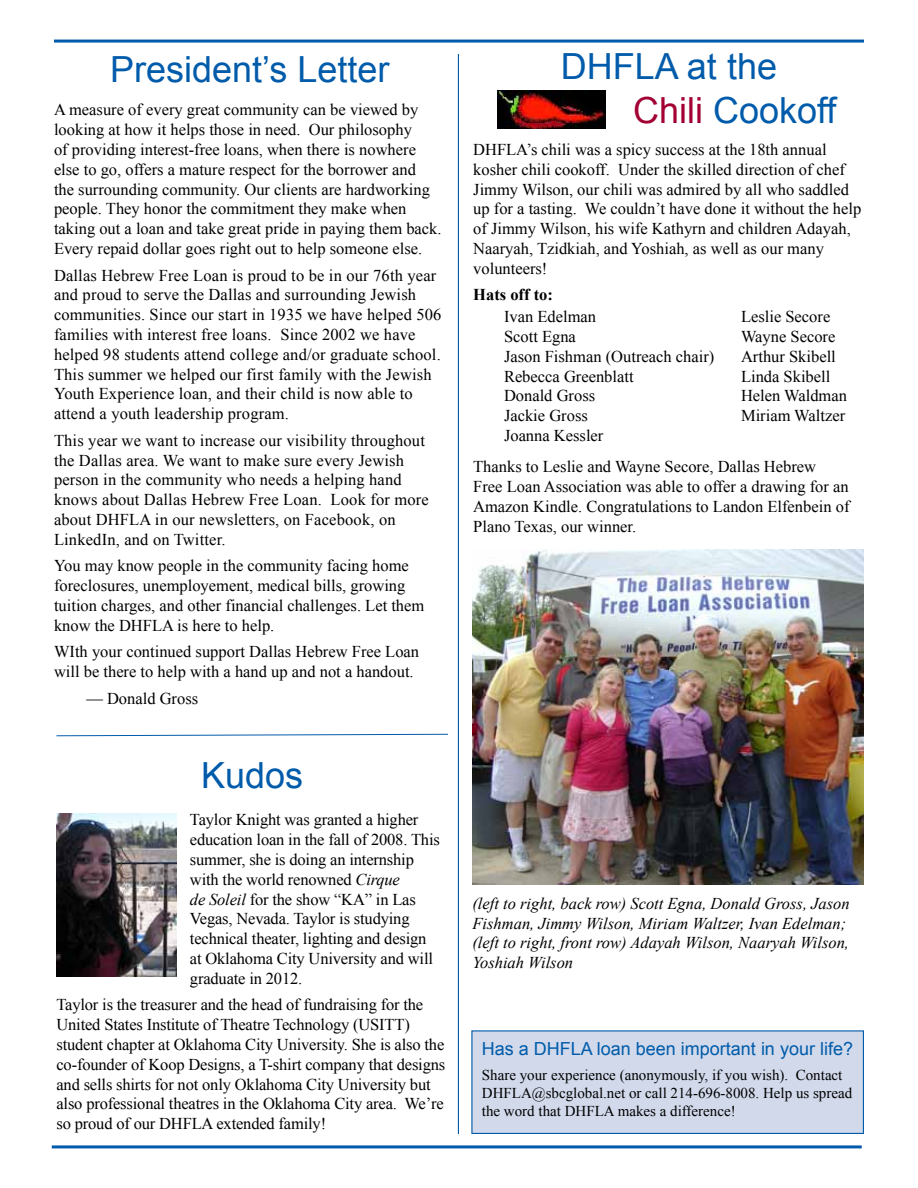
<style>
.page{position:relative;width:918px;height:1188px;background:#fff}
.page>*{position:absolute;margin:0;border:0;box-sizing:border-box;transform-origin:0 0}
.t1{font:36px/43.2px "Arial";color:#005baa}
.t2{font:18px "Arial";color:#005baa}
.t3{font:16.5px/19.8px "Times New Roman";color:#000}
.t4{font:italic 16.5px/19.8px "Times New Roman";color:#000}
.t5{font:700 16.5px "Times New Roman";color:#000}
.t6{font:15px/18px "Times New Roman";color:#000}
.s1{font-style:italic}
.s2{color:#a30134}
</style>
<div class="page">
<hr style="left:52px;top:1145px;width:810px;height:3px;background:#005baa">
<hr style="left:458px;top:54px;width:1px;height:1080px;background:#005baa">
<div style="left:471px;top:1030px;width:393px;height:104px;background:#d1d9eb;border:1px solid #005baa"></div>
<img style="left:472px;top:549px;width:392px;height:336px">
<img style="left:56px;top:814px;width:120px;height:163px">
<hr style="left:54px;top:40px;width:810px;height:3px;background:#005baa">
<img style="left:497px;top:91px;width:108px;height:37px">
<svg style="left:56px;top:734px;width:392px;height:3px"></svg>
<h1 class="t1" style="left:110px;top:48px;width:281px">President’s Letter</h1>
<p class="t3" style="left:54px;top:100px;width:389px">A measure of every great community can be viewed by looking at how it helps those in need. Our philosophy<br>of providing interest-free loans, when there is nowhere else to go, offers a mature respect for the borrower and<br>the surrounding community. Our clients are hardworking people. They honor the commitment they make when taking out a loan and take great pride in paying them back.<br>Every repaid dollar goes right out to help someone else.</p>
<p class="t3" style="left:54px;top:265px;width:389px">Dallas Hebrew Free Loan is proud to be in our 76th year and proud to serve the Dallas and surrounding Jewish communities. Since our start in 1935 we have helped 506 families with interest free loans. Since 2002 we have helped 98 students attend college and/or graduate school.<br>This summer we helped our first family with the Jewish Youth Experience loan, and their child is now able to attend a youth leadership program.</p>
<p class="t3" style="left:54px;top:430px;width:376px">This year we want to increase our visibility throughout the Dallas area. We want to make sure every Jewish person in the community who needs a helping hand knows about Dallas Hebrew Free Loan. Look for more about DHFLA in our newsletters, on Facebook, on LinkedIn, and on Twitter.</p>
<p class="t3" style="left:54px;top:556px;width:372px">You may know people in the community facing home foreclosures, unemployement, medical bills, growing tuition charges, and other financial challenges. Let them know the DHFLA is here to help.</p>
<p class="t3" style="left:54px;top:642px;width:367px">WIth your continued support Dallas Hebrew Free Loan will be there to help with a hand up and not a handout.</p>
<p class="t3" style="left:86px;top:688px;width:113px">— Donald Gross</p>
<h1 class="t1" style="left:201px;top:754px;width:104px">Kudos</h1>
<p class="t3" style="left:190px;top:810px;width:251px">Taylor Knight was granted a higher education loan in the fall of 2008. This summer, she is doing an internship with the world renowned <span class="s1">Cirque<br>de Soleil</span> for the show “KA” in Las Vegas, Nevada. Taylor is studying technical theater, lighting and design at Oklahoma City University and will graduate in 2012.</p>
<p class="t3" style="left:56px;top:995px;width:390px">Taylor is the treasurer and the head of fundraising for the United States Institute of Theatre Technology (USITT) student chapter at Oklahoma City University. She is also the co-founder of Koop Designs, a T-shirt company that designs and sells shirts for not only Oklahoma City University but also professional theatres in the Oklahoma City area. We’re so proud of our DHFLA extended family!</p>
<h1 class="t1" style="left:633px;top:46px;width:205px;text-indent:-72px">DHFLA at the<br><span class="s2">Chili</span> Cookoff</h1>
<p class="t3" style="left:473px;top:139px;width:390px">DHFLA’s chili was a spicy success at the 18th annual kosher chili cookoff. Under the skilled direction of chef Jimmy Wilson, our chili was admired by all who saddled up for a tasting. We couldn’t have done it without the help of Jimmy Wilson, his wife Kathyrn and children Adayah, Naaryah, Tzidkiah, and Yoshiah, as well as our many volunteers!</p>
<p class="t5" style="left:473px;top:283px;width:81px">Hats off to:</p>
<p class="t3" style="left:504px;top:307px;width:212px">Ivan Edelman<br>Scott Egna<br>Jason Fishman (Outreach chair)<br>Rebecca Greenblatt<br>Donald Gross<br>Jackie Gross<br>Joanna Kessler</p>
<p class="t3" style="left:741px;top:307px;width:108px">Leslie Secore<br>Wayne Secore<br>Arthur Skibell<br>Linda Skibell<br>Helen Waldman<br>Miriam Waltzer</p>
<p class="t3" style="left:473px;top:457px;width:378px">Thanks to Leslie and Wayne Secore, Dallas Hebrew Free Loan Association was able to offer a drawing for an Amazon Kindle. Congratulations to Landon Elfenbein of Plano Texas, our winner.</p>
<p class="t4" style="left:472px;top:893px;width:379px">(left to right, back row) Scott Egna, Donald Gross, Jason Fishman, Jimmy Wilson, Miriam Waltzer, Ivan Edelman; (left to right, front row) Adayah Wilson, Naaryah Wilson, Yoshiah Wilson</p>
<p class="t2" style="left:482px;top:1037px;width:373px">Has a DHFLA loan been important in your life?</p>
<p class="t6" style="left:482px;top:1066px;width:372px">Share your experience (anonymously, if you wish). Contact<br>DHFLA@sbcglobal.net or call 214-696-8008. Help us spread the word that DHFLA makes a difference!</p>
</div>
